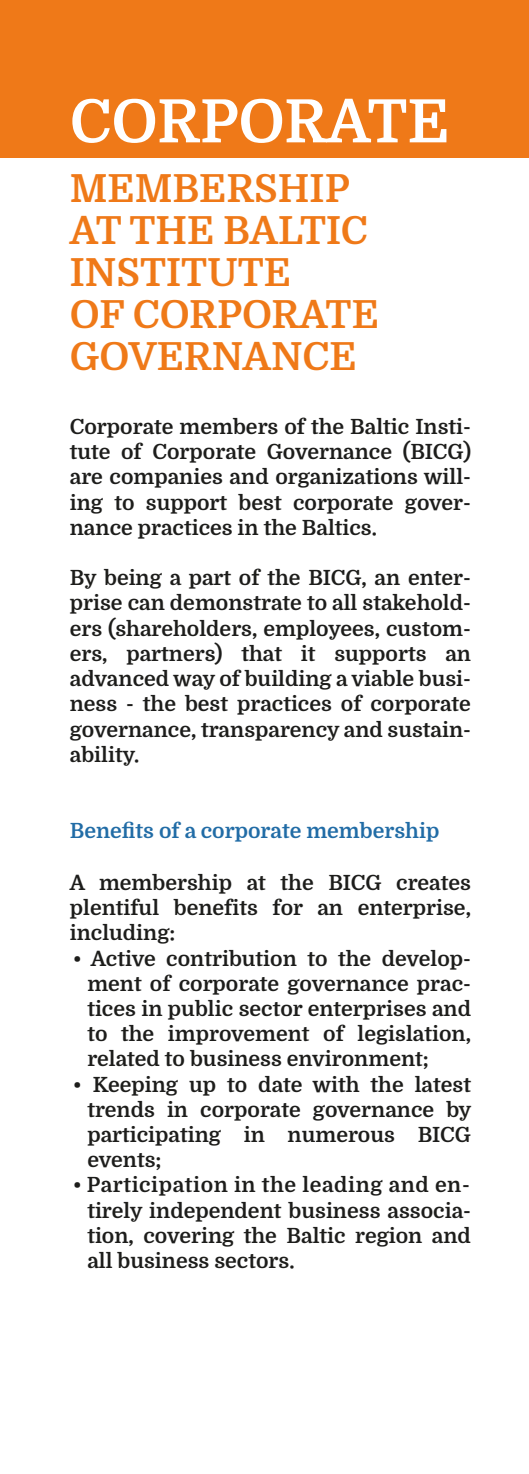
<style>
.page{position:relative;width:529px;height:1474px;background:#fff}
.page>*{position:absolute;margin:0;border:0;box-sizing:border-box;transform-origin:0 0}
.t1{font:700 59.68px "Domine";color:#fff}
.t2{font:700 38.68px/42px "Domine";color:#ef7918}
.t3{font:700 21px/25.2px "Domine";color:#1d1d1b;text-align:justify}
.t4{font:700 21px "Domine";color:#216ca6}
</style>
<div class="page">
<div style="left:0;top:0;width:529px;height:158px;background:#ef7918"></div>
<h1 class="t1" style="left:70px;top:89px;width:381px">CORPORATE</h1>
<h2 class="t2" style="left:70px;top:168px;width:310px">MEMBERSHIP<br>AT THE BALTIC<br>INSTITUTE<br>OF CORPORATE<br>GOVERNANCE</h2>
<p class="t3" style="left:70px;top:414px;width:403px">Corporate members of the Baltic Insti&shy;tute of Corporate Governance (BICG) are companies and organizations will&shy;ing to support best corporate gover&shy;nance practices in the Baltics.</p>
<p class="t3" style="left:70px;top:565px;width:403px">By being a part of the BICG, an enter&shy;prise can demonstrate to all stakehold&shy;ers (shareholders, employees, custom&shy;ers, partners) that it supports an advanced way of building a viable busi&shy;ness - the best practices of corporate governance, transparency and sustain&shy;ability.</p>
<p class="t4" style="left:70px;top:819px;width:371px">Benefits of a corporate membership</p>
<p class="t3" style="left:70px;top:870px;width:403px">A membership at the BICG creates plentiful benefits for an enterprise, including:</p>
<p class="t3" style="left:87px;top:946px;width:385px;text-indent:-14px">• Active contribution to the develop&shy;ment of corporate governance prac&shy;tices in public sector enterprises and to the improvement of legislation, related to business environment;</p>
<p class="t3" style="left:87px;top:1072px;width:386px;text-indent:-14px">• Keeping up to date with the latest trends in corporate governance by participating in numerous BICG events;</p>
<p class="t3" style="left:87px;top:1172px;width:385px;text-indent:-14px">• Participation in the leading and en&shy;tirely independent business associa&shy;tion, covering the Baltic region and all business sectors.</p>
</div>
